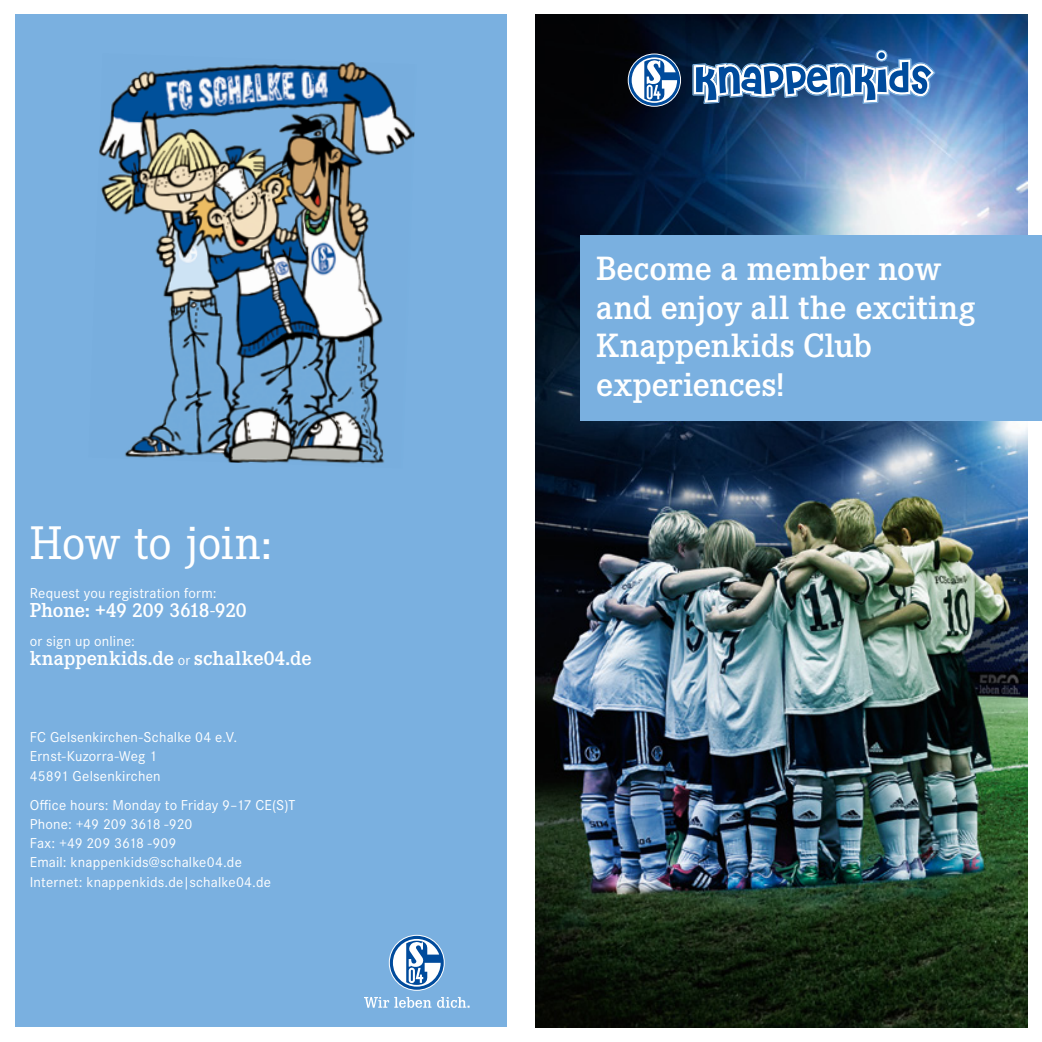
<style>
.page{position:relative;width:1042px;height:1042px;background:#fff}
.page>*{position:absolute;margin:0;border:0;box-sizing:border-box;transform-origin:0 0}
.t1{font:49px "Corporate E";letter-spacing:-.005em;color:#fff}
.t2{font:600 35px/38.5px "Corporate E";color:#fff}
.t3{font:600 21px "Corporate E";letter-spacing:-.005em;color:#fff}
.t4{font:14.88px/19.2px "Corporate S";letter-spacing:.015em;color:#fff}
.s1{font-family:"Corporate S";font-weight:400;font-size:14.88px}
</style>
<div class="page">
<div style="left:15px;top:15px;width:491px;height:1012px;background:#7ab0e0"></div>
<img style="left:536px;top:15px;width:491px;height:1012px">
<svg style="left:628px;top:53px;width:53px;height:54px"></svg>
<svg style="left:629px;top:54px;width:51px;height:52px"></svg>
<svg style="left:632px;top:57px;width:45px;height:46px"></svg>
<svg style="left:692px;top:50px;width:243px;height:54px"></svg>
<div style="left:878px;top:52px;width:7px;height:7px;background:#004b9c;border-radius:50%"></div>
<div style="left:580px;top:236px;width:462px;height:185px;background:#7ab0e0"></div>
<img style="left:99px;top:62px;width:316px;height:402px">
<svg style="left:389px;top:935px;width:56px;height:56px"></svg>
<svg style="left:390px;top:936px;width:54px;height:54px"></svg>
<svg style="left:393px;top:939px;width:48px;height:47px;background:#91b2d5"></svg>
<svg style="left:364px;top:997px;width:105px;height:11px"></svg>
<h1 class="t1" style="left:30px;top:512px;width:243px">How to join:</h1>
<p class="t4" style="left:30px;top:583px;width:188px">Request you registration form:</p>
<h3 class="t3" style="left:30px;top:597px;width:218px">Phone: +49 209 3618-920</h3>
<p class="t4" style="left:30px;top:631px;width:107px">or sign up online:</p>
<h3 class="t3" style="left:30px;top:645px;width:283px">knappenkids.de <span class="s1">or</span> schalke04.de</h3>
<p class="t4" style="left:30px;top:727px;width:209px">FC Gelsenkirchen-Schalke 04 e.V.<br>Ernst-Kuzorra-Weg 1<br>45891 Gelsenkirchen</p>
<p class="t4" style="left:30px;top:794px;width:267px">Office hours: Monday to Friday 9–17 CE(S)T Phone: +49 209 3618 -920<br>Fax: +49 209 3618 -909<br>Email: knappenkids@schalke04.de Internet: knappenkids.de|schalke04.de</p>
<h2 class="t2" style="left:596px;top:248px;width:381px">Become a member now and enjoy all the exciting<br>Knappenkids Club experiences!</h2>
</div>
